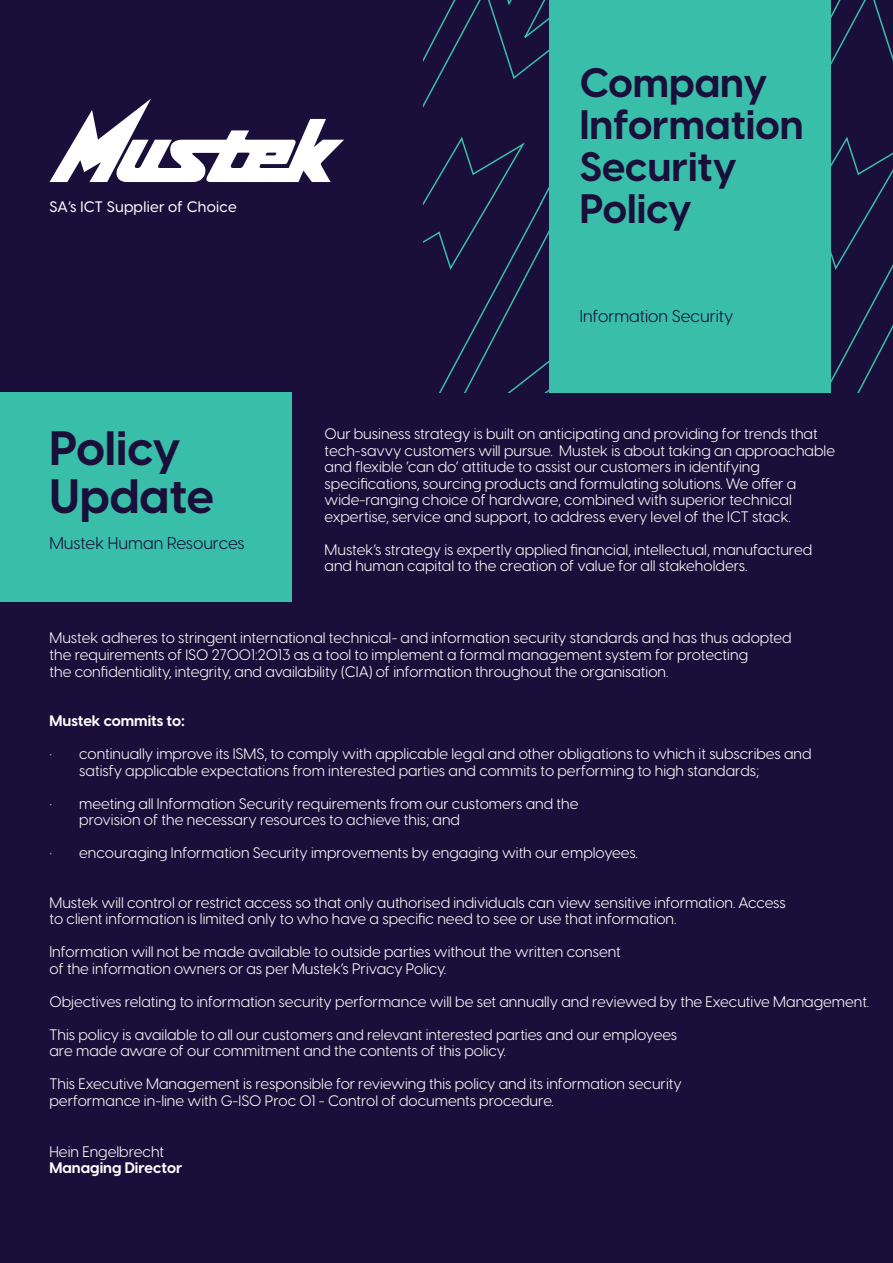
<style>
.page{position:relative;width:893px;height:1263px;background:#fff}
.page>*{position:absolute;margin:0;border:0;box-sizing:border-box;transform-origin:0 0}
.t1{font:700 47.55px/48px "Visby CF";color:#1a0f3a}
.t2{font:700 40.5px/42px "Visby CF";color:#1a0f3a}
.t3{font:16.8px "Visby CF";color:#1a0f3a}
.t4{font:15px/16.5px "Visby CF";color:#fff}
.t5{font:700 15px "Visby CF";color:#fff}
.t6{font:500 15px "Visby CF";letter-spacing:.02em;color:#fff}
</style>
<div class="page">
<div style="left:0;top:392px;width:893px;height:871px;background:#1a0f3a"></div>
<div style="left:0;top:0;width:893px;height:392px;background:#1a0f3a"></div>
<svg style="left:424px;top:0;width:469px;height:392px"></svg>
<div style="left:549px;top:0;width:282px;height:392px;background:#39bea9"></div>
<div style="left:0;top:392px;width:291px;height:210px;background:#39bea9"></div>
<svg style="left:50px;top:99px;width:294px;height:83px"></svg>
<h2 class="t2" style="left:580px;top:62px;width:225px">Company<br>Information<br>Security</h2>
<p class="t6" style="left:50px;top:198px;width:189px">SA’s ICT Supplier of Choice</p>
<h2 class="t2" style="left:580px;top:188px;width:113px">Policy</h2>
<h1 class="t1" style="left:50px;top:425px;width:166px">Policy<br>Update</h1>
<p class="t3" style="left:50px;top:533px;width:197px">Mustek Human Resources</p>
<p class="t3" style="left:580px;top:306px;width:155px">Information Security</p>
<p class="t4" style="left:325px;top:426px;width:512px">Our business strategy is built on anticipating and providing for trends that tech-savvy customers will pursue. Mustek is about taking an approachable and flexible ‘can do’ attitude to assist our customers in identifying specifications, sourcing products and formulating solutions. We offer a wide-ranging choice of hardware, combined with superior technical expertise, service and support, to address every level of the ICT stack.</p>
<p class="t4" style="left:325px;top:541px;width:489px">Mustek’s strategy is expertly applied financial, intellectual, manufactured and human capital to the creation of value for all stakeholders.</p>
<p class="t4" style="left:49px;top:630px;width:744px">Mustek adheres to stringent international technical- and information security standards and has thus adopted the requirements of ISO 27001:2013 as a tool to implement a formal management system for protecting<br>the confidentiality, integrity, and availability (CIA) of information throughout the organisation.</p>
<p class="t5" style="left:49px;top:711px;width:137px">Mustek commits to:</p>
<p class="t4" style="left:79px;top:745px;width:734px;text-indent:-30px">• continually improve its ISMS, to comply with applicable legal and other obligations to which it subscribes and satisfy applicable expectations from interested parties and commits to performing to high standards;</p>
<p class="t4" style="left:79px;top:795px;width:501px;text-indent:-30px">• meeting all Information Security requirements from our customers and the provision of the necessary resources to achieve this; and</p>
<p class="t4" style="left:49px;top:844px;width:590px">• encouraging Information Security improvements by engaging with our employees.</p>
<p class="t4" style="left:49px;top:894px;width:738px">Mustek will control or restrict access so that only authorised individuals can view sensitive information. Access to client information is limited only to who have a specific need to see or use that information.</p>
<p class="t4" style="left:49px;top:943px;width:573px">Information will not be made available to outside parties without the written consent of the information owners or as per Mustek’s Privacy Policy.</p>
<p class="t4" style="left:49px;top:993px;width:821px">Objectives relating to information security performance will be set annually and reviewed by the Executive Management.</p>
<p class="t4" style="left:49px;top:1026px;width:629px">This policy is available to all our customers and relevant interested parties and our employees are made aware of our commitment and the contents of this policy.</p>
<p class="t4" style="left:49px;top:1075px;width:634px">This Executive Management is responsible for reviewing this policy and its information security performance in-line with G-ISO Proc 01 - Control of documents procedure.</p>
<p class="t4" style="left:49px;top:1143px;width:116px">Hein Engelbrecht</p>
<p class="t5" style="left:49px;top:1158px;width:134px">Managing Director</p>
</div>
